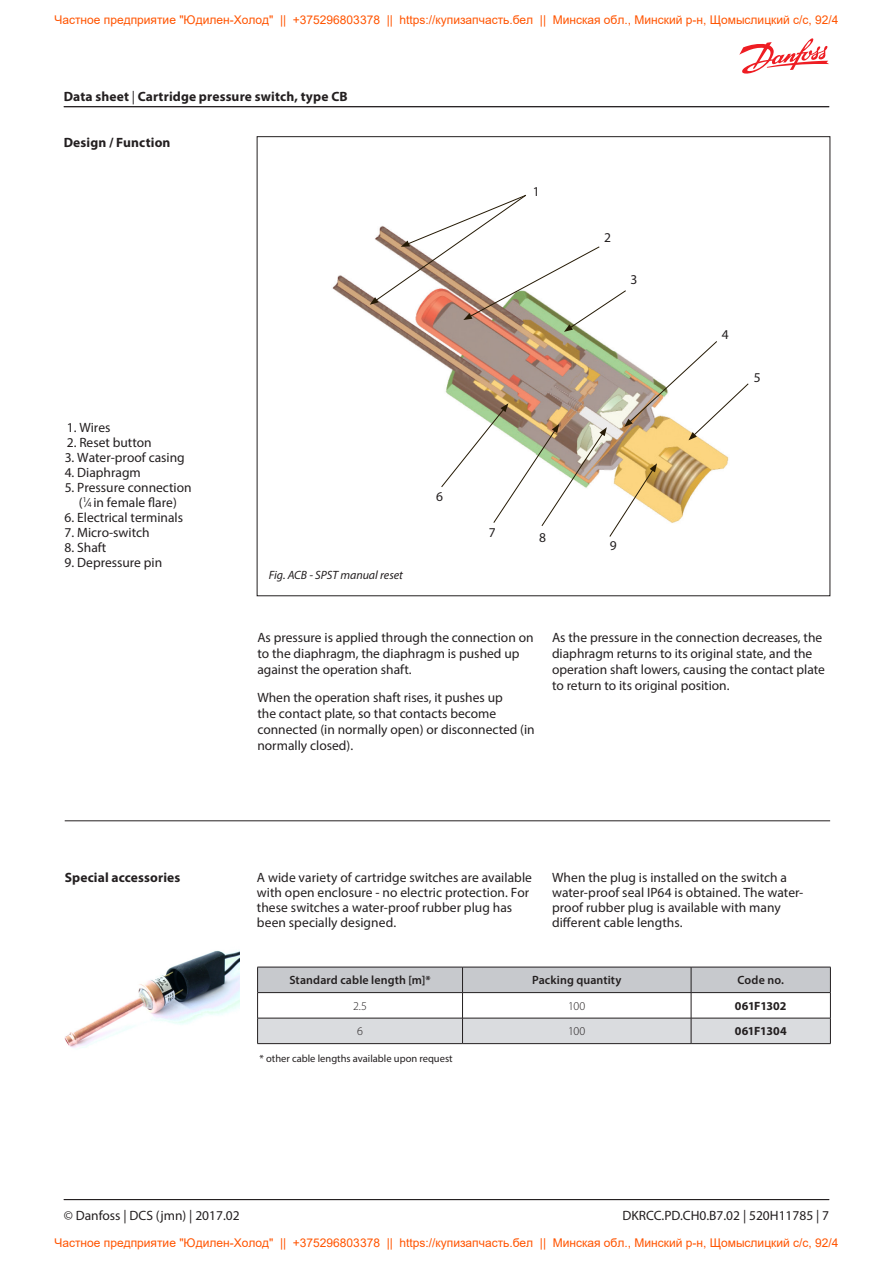
<style>
.page{position:relative;width:893px;height:1263px;background:#fff}
.page>*{position:absolute;margin:0;border:0;box-sizing:border-box;transform-origin:0 0}
.Bullet{font:13.5px/16.2px "Myriad Pro";color:#231f20}
.Subheader_Bold_for_T{font:700 13.5px "Myriad Pro";letter-spacing:.01em;color:#231f20}
.t1{font:12px "Arial";color:#ff5400}
.Table_-_header_left{font:600 12px "Myriad Pro";letter-spacing:.01em;color:#231f20}
.t2{font:italic 12px "Myriad Pro";color:#231f20}
.Table_-_header_cente{font:600 12px "Myriad Pro";letter-spacing:.01em;color:#231f20}
.Table_-_content_cent{font:700 12px "Myriad Pro";letter-spacing:-.015em;color:#231f20}
.Table_-_content_cent-2{font:300 12px "Myriad Pro";letter-spacing:-.01em;color:#231f20}
.Table_-_header_left-2{font:300 12px "Myriad Pro";color:#231f20}
.t3{font:10.5px "Myriad Pro";color:#231f20}
.s1{font-weight:400}
.s2{font-size:7.35px}
</style>
<div class="page">
<img style="left:332px;top:275px;width:267px;height:87px">
<svg style="left:370px;top:195px;width:256px;height:137px"></svg>
<svg style="left:441px;top:341px;width:307px;height:196px"></svg>
<img style="left:65px;top:950px;width:174px;height:98px">
<hr style="left:64px;top:1199px;width:765px;height:1px;background:#231f20">
<svg style="left:739px;top:38px;width:90px;height:36px"></svg>
<hr style="left:64px;top:106px;width:765px;height:1px;background:#231f20">
<svg style="left:257px;top:967px;width:574px;height:76px"></svg>
<hr style="left:257px;top:1043px;width:205px;height:1px;background:#231f20">
<hr style="left:462px;top:1043px;width:229px;height:1px;background:#231f20">
<hr style="left:691px;top:1043px;width:140px;height:1px;background:#231f20">
<hr style="left:65px;top:820px;width:765px;height:1px;background:#231f20">
<p class="t1" style="left:54px;top:11px;width:786px">Частное предприятие "Юдилен-Холод" || +375296803378 || https://купизапчасть.бел || Минская обл., Минский р-н, Щомыслицкий с/с, 92/4</p>
<p class="Subheader_Bold_for_T" style="left:64px;top:87px;width:285px">Data sheet <span class="s1">|</span> Cartridge pressure switch, type CB</p>
<p class="Subheader_Bold_for_T" style="left:64px;top:133px;width:108px">Design / Function</p>
<p class="Bullet" style="left:67px;top:419px;width:45px">1. Wires</p>
<p class="Bullet" style="left:67px;top:434px;width:87px">2. Reset button</p>
<p class="Bullet" style="left:65px;top:449px;width:122px">3. Water-proof casing</p>
<p class="Bullet" style="left:65px;top:464px;width:78px">4. Diaphragm</p>
<p class="Bullet" style="left:65px;top:479px;width:128px">5. Pressure connection</p>
<p class="Bullet" style="left:79px;top:494px;width:99px">(<sup>1</sup>⁄<span class="s2">4</span> in female flare)</p>
<p class="Bullet" style="left:65px;top:509px;width:120px">6. Electrical terminals</p>
<p class="Bullet" style="left:65px;top:524px;width:87px">7. Micro-switch</p>
<p class="Bullet" style="left:65px;top:539px;width:43px">8. Shaft</p>
<p class="Bullet" style="left:65px;top:554px;width:99px">9. Depressure pin</p>
<p class="Bullet" style="left:533px;top:183px;width:8px">1</p>
<p class="Bullet" style="left:604px;top:229px;width:8px">2</p>
<p class="Bullet" style="left:631px;top:271px;width:8px">3</p>
<p class="t2" style="left:269px;top:567px;width:136px">Fig. ACB - SPST manual reset</p>
<p class="Bullet" style="left:436px;top:488px;width:8px">6</p>
<p class="Bullet" style="left:489px;top:525px;width:8px">7</p>
<p class="Bullet" style="left:539px;top:529px;width:8px">8</p>
<p class="Bullet" style="left:610px;top:537px;width:8px">9</p>
<p class="Bullet" style="left:722px;top:326px;width:8px">4</p>
<p class="Bullet" style="left:754px;top:369px;width:8px">5</p>
<p class="Bullet" style="left:257px;top:629px;width:278px">As pressure is applied through the connection on to the diaphragm, the diaphragm is pushed up against the operation shaft.</p>
<p class="Bullet" style="left:257px;top:689px;width:279px">When the operation shaft rises, it pushes up<br>the contact plate, so that contacts become connected (in normally open) or disconnected (in normally closed).</p>
<p class="Bullet" style="left:552px;top:629px;width:274px">As the pressure in the connection decreases, the diaphragm returns to its original state, and the operation shaft lowers, causing the contact plate to return to its original position.</p>
<p class="Bullet" style="left:257px;top:869px;width:277px;line-height:15px">A wide variety of cartridge switches are available with open enclosure - no electric protection. For these switches a water-proof rubber plug has been specially designed.</p>
<p class="Subheader_Bold_for_T" style="left:65px;top:868px;width:117px">Special accessories</p>
<p class="Bullet" style="left:552px;top:869px;width:253px;line-height:15px">When the plug is installed on the switch a water-proof seal IP64 is obtained. The water&shy;proof rubber plug is available with many different cable lengths.</p>
<p class="Table_-_header_left" style="left:289px;top:973px;width:143px">Standard cable length [m]*</p>
<p class="Table_-_header_cente" style="left:532px;top:973px;width:91px">Packing quantity</p>
<p class="Table_-_header_cente" style="left:738px;top:973px;width:48px">Code no.</p>
<p class="Table_-_header_left-2" style="left:353px;top:999px;width:15px">2.5</p>
<p class="Table_-_content_cent-2" style="left:568px;top:999px;width:19px">100</p>
<p class="Table_-_content_cent" style="left:735px;top:998px;width:53px">061F1302</p>
<p class="Table_-_header_left-2" style="left:357px;top:1024px;width:7px">6</p>
<p class="Table_-_content_cent-2" style="left:568px;top:1024px;width:19px">100</p>
<p class="Table_-_content_cent" style="left:735px;top:1023px;width:53px">061F1304</p>
<p class="t3" style="left:260px;top:1052px;width:195px">* other cable lengths available upon request</p>
<p class="Bullet" style="left:64px;top:1207px;width:177px">© Danfoss | DCS (jmn) | 2017.02</p>
<p class="Bullet" style="left:623px;top:1207px;width:208px">DKRCC.PD.CH0.B7.02 | 520H11785 | 7</p>
<p class="t1" style="left:54px;top:1235px;width:786px">Частное предприятие "Юдилен-Холод" || +375296803378 || https://купизапчасть.бел || Минская обл., Минский р-н, Щомыслицкий с/с, 92/4</p>
</div>
